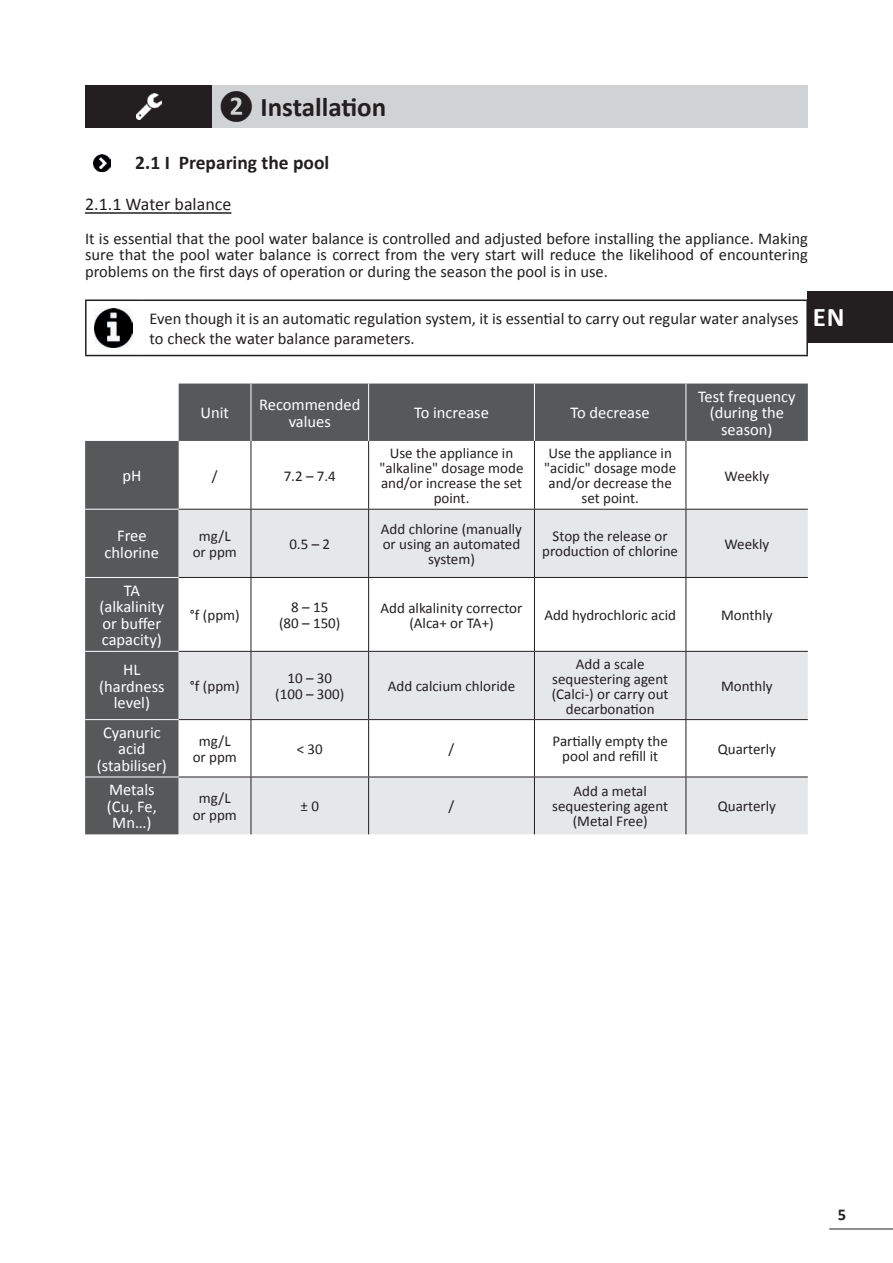
<style>
.page{position:relative;width:893px;height:1263px;background:#fff}
.page>*{position:absolute;margin:0;border:0;box-sizing:border-box;transform-origin:0 0}
.t1{font:700 27px "Calibri";color:#231f20}
.t2{font:700 27px "Calibri";color:#fff}
.t3{font:700 19.5px "Calibri";color:#231f20}
.t4{font:18px "Calibri";color:#231f20}
.t5{font:16.5px/16.5px "Calibri";color:#231f20;text-align:justify}
.t6{font:16.5px/16.5px "Calibri";color:#fff;text-align:center}
.t7{font:700 16.5px "Calibri";color:#231f20}
.t8{font:15px/15px "Calibri";color:#231f20;text-align:center}
</style>
<div class="page">
<hr style="left:829px;top:1228px;width:64px;height:1px;background:#231f20">
<hr style="left:85px;top:212px;width:146px;height:2px;background:#231f20">
<div style="left:85px;top:85px;width:128px;height:43px;background:#231f20"></div>
<div style="left:213px;top:85px;width:595px;height:43px;background:#d1d2d4"></div>
<img style="left:136px;top:94px;width:26px;height:25px">
<img style="left:94px;top:155px;width:17px;height:17px">
<hr style="left:85px;top:299px;width:56px;height:2px;background:#231f20">
<hr style="left:85px;top:301px;width:2px;height:54px;background:#231f20">
<hr style="left:141px;top:299px;width:667px;height:2px;background:#231f20">
<hr style="left:806px;top:301px;width:2px;height:54px;background:#231f20">
<hr style="left:85px;top:355px;width:56px;height:1px;background:#231f20">
<hr style="left:141px;top:355px;width:667px;height:1px;background:#231f20">
<img style="left:94px;top:309px;width:39px;height:38px">
<svg style="left:85px;top:384px;width:723px;height:450px;fill:#57585a"></svg>
<div style="left:179px;top:510px;width:629px;height:324px;background:#e6e7e9"></div>
<svg style="left:179px;top:578px;width:629px;height:199px"></svg>
<hr style="left:251px;top:441px;width:1px;height:68px;background:#231f20">
<hr style="left:368px;top:441px;width:1px;height:68px;background:#231f20">
<hr style="left:534px;top:441px;width:1px;height:68px;background:#231f20">
<hr style="left:686px;top:441px;width:1px;height:68px;background:#231f20">
<hr style="left:179px;top:509px;width:72px;height:1px;background:#231f20">
<hr style="left:251px;top:509px;width:118px;height:1px;background:#231f20">
<hr style="left:251px;top:510px;width:1px;height:67px;background:#231f20">
<hr style="left:369px;top:509px;width:165px;height:1px;background:#231f20">
<hr style="left:368px;top:510px;width:1px;height:67px;background:#231f20">
<hr style="left:534px;top:509px;width:152px;height:1px;background:#231f20">
<hr style="left:534px;top:510px;width:1px;height:67px;background:#231f20">
<hr style="left:686px;top:509px;width:122px;height:1px;background:#231f20">
<hr style="left:686px;top:510px;width:1px;height:67px;background:#231f20">
<hr style="left:179px;top:577px;width:72px;height:1px;background:#231f20">
<hr style="left:251px;top:577px;width:118px;height:1px;background:#231f20">
<hr style="left:251px;top:578px;width:1px;height:73px;background:#231f20">
<hr style="left:369px;top:577px;width:165px;height:1px;background:#231f20">
<hr style="left:368px;top:578px;width:1px;height:73px;background:#231f20">
<hr style="left:534px;top:577px;width:152px;height:1px;background:#231f20">
<hr style="left:534px;top:578px;width:1px;height:73px;background:#231f20">
<hr style="left:686px;top:577px;width:122px;height:1px;background:#231f20">
<hr style="left:686px;top:578px;width:1px;height:73px;background:#231f20">
<hr style="left:179px;top:651px;width:72px;height:1px;background:#231f20">
<hr style="left:251px;top:651px;width:118px;height:1px;background:#231f20">
<hr style="left:251px;top:652px;width:1px;height:67px;background:#231f20">
<hr style="left:369px;top:651px;width:165px;height:1px;background:#231f20">
<hr style="left:368px;top:652px;width:1px;height:67px;background:#231f20">
<hr style="left:534px;top:651px;width:152px;height:1px;background:#231f20">
<hr style="left:534px;top:652px;width:1px;height:67px;background:#231f20">
<hr style="left:686px;top:651px;width:122px;height:1px;background:#231f20">
<hr style="left:686px;top:652px;width:1px;height:67px;background:#231f20">
<hr style="left:179px;top:719px;width:72px;height:1px;background:#231f20">
<hr style="left:251px;top:719px;width:118px;height:1px;background:#231f20">
<hr style="left:251px;top:720px;width:1px;height:57px;background:#231f20">
<hr style="left:369px;top:719px;width:165px;height:1px;background:#231f20">
<hr style="left:368px;top:720px;width:1px;height:57px;background:#231f20">
<hr style="left:534px;top:719px;width:152px;height:1px;background:#231f20">
<hr style="left:534px;top:720px;width:1px;height:57px;background:#231f20">
<hr style="left:686px;top:719px;width:122px;height:1px;background:#231f20">
<hr style="left:686px;top:720px;width:1px;height:57px;background:#231f20">
<hr style="left:179px;top:777px;width:72px;height:1px;background:#231f20">
<hr style="left:251px;top:777px;width:118px;height:1px;background:#231f20">
<hr style="left:251px;top:777px;width:1px;height:57px;background:#231f20">
<hr style="left:369px;top:777px;width:165px;height:1px;background:#231f20">
<hr style="left:368px;top:777px;width:1px;height:57px;background:#231f20">
<hr style="left:534px;top:777px;width:152px;height:1px;background:#231f20">
<hr style="left:534px;top:777px;width:1px;height:57px;background:#231f20">
<hr style="left:686px;top:777px;width:122px;height:1px;background:#231f20">
<hr style="left:686px;top:777px;width:1px;height:57px;background:#231f20">
<hr style="left:251px;top:384px;width:1px;height:57px;background:#fff">
<hr style="left:368px;top:384px;width:1px;height:57px;background:#fff">
<hr style="left:534px;top:384px;width:1px;height:57px;background:#fff">
<hr style="left:686px;top:384px;width:1px;height:57px;background:#fff">
<hr style="left:85px;top:509px;width:94px;height:1px;background:#fff">
<hr style="left:85px;top:577px;width:94px;height:1px;background:#fff">
<hr style="left:85px;top:651px;width:94px;height:1px;background:#fff">
<hr style="left:85px;top:719px;width:94px;height:1px;background:#fff">
<hr style="left:85px;top:777px;width:94px;height:1px;background:#fff">
<div style="left:808px;top:291px;width:85px;height:52px;background:#231f20"></div>
<h1 class="t1" style="left:219px;top:90px;width:169px">❷ Installation</h1>
<h2 class="t3" style="left:135px;top:151px;width:195px">2.1 I Preparing the pool</h2>
<p class="t4" style="left:85px;top:193px;width:148px">2.1.1 Water balance</p>
<p class="t5" style="left:85px;top:230px;width:724px">It is essential that the pool water balance is controlled and adjusted before installing the appliance. Making sure that the pool water balance is correct from the very start will reduce the likelihood of encountering problems on the first days of operation or during the season the pool is in use.</p>
<p class="t5" style="left:150px;top:309px;width:651px;line-height:19.8px">Even though it is an automatic regulation system, it is essential to carry out regular water analyses to check the water balance parameters.</p>
<h1 class="t2" style="left:813px;top:300px;width:34px">EN</h1>
<p class="t6" style="left:201px;top:405px;width:30px">Unit</p>
<p class="t6" style="left:259px;top:396px;width:103px">Recommended values</p>
<p class="t6" style="left:414px;top:405px;width:76px">To increase</p>
<p class="t6" style="left:571px;top:405px;width:81px">To decrease</p>
<p class="t6" style="left:122px;top:468px;width:20px">pH</p>
<p class="t8" style="left:212px;top:468px;width:7px">/</p>
<p class="t8" style="left:284px;top:468px;width:54px">7.2 – 7.4</p>
<p class="t8" style="left:380px;top:446px;width:145px">Use the appliance in "alkaline" dosage mode and/or increase the set point.</p>
<p class="t8" style="left:544px;top:446px;width:133px">Use the appliance in "acidic" dosage mode and/or decrease the set point.</p>
<p class="t6" style="left:698px;top:388px;width:99px">Test frequency (during the season)</p>
<p class="t8" style="left:724px;top:468px;width:46px">Weekly</p>
<p class="t6" style="left:105px;top:528px;width:56px">Free chlorine</p>
<p class="t8" style="left:193px;top:527px;width:46px;line-height:16.5px">mg/L or ppm</p>
<p class="t8" style="left:289px;top:536px;width:42px">0.5 – 2</p>
<p class="t8" style="left:381px;top:521px;width:143px">Add chlorine (manually or using an automated system)</p>
<p class="t8" style="left:542px;top:529px;width:137px">Stop the release or production of chlorine</p>
<p class="t8" style="left:724px;top:536px;width:46px">Weekly</p>
<p class="t6" style="left:99px;top:582px;width:66px">TA (alkalinity or buffer capacity)</p>
<p class="t6" style="left:99px;top:661px;width:67px">HL (hardness level)</p>
<p class="t8" style="left:190px;top:608px;width:51px">°f (ppm)</p>
<p class="t8" style="left:279px;top:599px;width:63px;line-height:16.5px">8 – 15<br>(80 – 150)</p>
<p class="t8" style="left:381px;top:600px;width:143px">Add alkalinity corrector (Alca+ or TA+)</p>
<p class="t8" style="left:544px;top:608px;width:133px">Add hydrochloric acid</p>
<p class="t8" style="left:721px;top:608px;width:53px">Monthly</p>
<p class="t8" style="left:190px;top:679px;width:51px">°f (ppm)</p>
<p class="t8" style="left:275px;top:670px;width:70px;line-height:16.5px">10 – 30 (100 – 300)</p>
<p class="t8" style="left:388px;top:679px;width:129px">Add calcium chloride</p>
<p class="t8" style="left:552px;top:656px;width:118px">Add a scale sequestering agent (Calci-) or carry out decarbonation</p>
<p class="t8" style="left:721px;top:679px;width:53px">Monthly</p>
<p class="t6" style="left:97px;top:724px;width:71px">Cyanuric acid (stabiliser)</p>
<p class="t8" style="left:193px;top:732px;width:46px;line-height:16.5px">mg/L or ppm</p>
<p class="t8" style="left:297px;top:741px;width:28px">&lt; 30</p>
<p class="t8" style="left:449px;top:741px;width:7px">/</p>
<p class="t8" style="left:553px;top:734px;width:117px">Partially empty the pool and refill it</p>
<p class="t8" style="left:718px;top:741px;width:60px">Quarterly</p>
<p class="t6" style="left:107px;top:782px;width:51px">Metals (Cu, Fe,<br>Mn…)</p>
<p class="t8" style="left:193px;top:790px;width:46px;line-height:16.5px">mg/L or ppm</p>
<p class="t8" style="left:301px;top:799px;width:20px">± 0</p>
<p class="t8" style="left:449px;top:799px;width:7px">/</p>
<p class="t8" style="left:552px;top:784px;width:117px">Add a metal sequestering agent (Metal Free)</p>
<p class="t8" style="left:718px;top:799px;width:60px">Quarterly</p>
<p class="t7" style="left:838px;top:1204px;width:10px">5</p>
</div>
